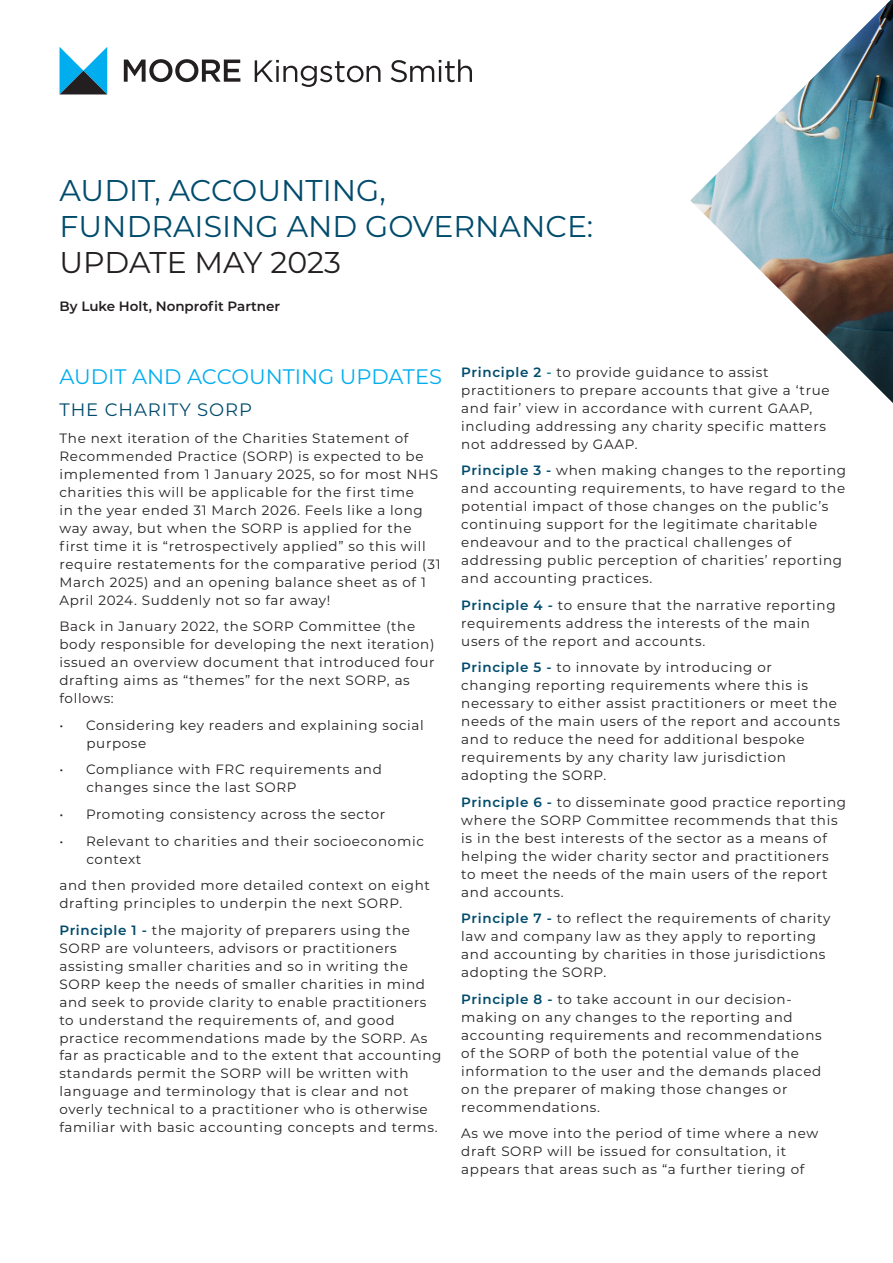
<style>
.page{position:relative;width:893px;height:1263px;background:#fff}
.page>*{position:absolute;margin:0;border:0;box-sizing:border-box;transform-origin:0 0}
.Cover_title{font:30px/36px "Montserrat";color:#004b6c}
.Body{font:21px "Montserrat";color:#00aeef}
.Body-2{font:18px "Montserrat";letter-spacing:.05em;color:#004b6c}
.Body-3{font:13.5px/18px "Montserrat";letter-spacing:.05em;color:#231f20}
.t1{font:600 13.5px "Montserrat";color:#231f20}
.s1{color:#231f20}
.s2{font-weight:600;color:#004b6c}
.s3{font-weight:600;color:#128192}
</style>
<div class="page">
<svg style="left:255px;top:60px;width:125px;height:27px"></svg>
<svg style="left:391px;top:59px;width:81px;height:23px"></svg>
<svg style="left:60px;top:47px;width:47px;height:47px"></svg>
<svg style="left:124px;top:59px;width:116px;height:23px"></svg>
<img style="left:690px;top:0;width:203px;height:403px">
<p class="Cover_title" style="left:60px;top:172px;width:535px">AUDIT, ACCOUNTING,<br>FUNDRAISING AND GOVERNANCE:<br><span class="s1">UPDATE MAY 2023</span></p>
<p class="t1" style="left:60px;top:296px;width:222px">By Luke Holt, Nonprofit Partner</p>
<p class="Body" style="left:59px;top:362px;width:384px">AUDIT AND ACCOUNTING UPDATES</p>
<p class="Body-2" style="left:59px;top:398px;width:194px">THE CHARITY SORP</p>
<p class="Body-3" style="left:59px;top:429px;width:383px">The next iteration of the Charities Statement of Recommended Practice (SORP) is expected to be implemented from 1 January 2025, so for most NHS charities this will be applicable for the first time<br>in the year ended 31 March 2026. Feels like a long way away, but when the SORP is applied for the first time it is “retrospectively applied” so this will require restatements for the comparative period (31<br>March 2025) and an opening balance sheet as of 1<br>April 2024. Suddenly not so far away!</p>
<p class="Body-3" style="left:59px;top:617px;width:377px">Back in January 2022, the SORP Committee (the body responsible for developing the next iteration) issued an overview document that introduced four drafting aims as “themes” for the next SORP, as follows:</p>
<p class="Body-3" style="left:86px;top:716px;width:339px;text-indent:-27px">• Considering key readers and explaining social purpose</p>
<p class="Body-3" style="left:86px;top:760px;width:297px;text-indent:-27px">• Compliance with FRC requirements and changes since the last SORP</p>
<p class="Body-3" style="left:59px;top:805px;width:327px">• Promoting consistency across the sector</p>
<p class="Body-3" style="left:86px;top:831px;width:339px;text-indent:-27px">• Relevant to charities and their socioeconomic context</p>
<p class="Body-3" style="left:59px;top:876px;width:372px">and then provided more detailed context on eight drafting principles to underpin the next SORP.</p>
<p class="Body-3" style="left:59px;top:920px;width:384px"><span class="s2">Principle 1 -</span> the majority of preparers using the SORP are volunteers, advisors or practitioners assisting smaller charities and so in writing the SORP keep the needs of smaller charities in mind and seek to provide clarity to enable practitioners to understand the requirements of, and good practice recommendations made by the SORP. As far as practicable and to the extent that accounting standards permit the SORP will be written with language and terminology that is clear and not overly technical to a practitioner who is otherwise familiar with basic accounting concepts and terms.</p>
<p class="Body-3" style="left:461px;top:362px;width:370px"><span class="s2">Principle 2</span> <span class="s3">-</span> to provide guidance to assist practitioners to prepare accounts that give a ‘true and fair’ view in accordance with current GAAP, including addressing any charity specific matters not addressed by GAAP.</p>
<p class="Body-3" style="left:461px;top:461px;width:386px"><span class="s2">Principle 3 -</span> when making changes to the reporting and accounting requirements, to have regard to the potential impact of those changes on the public’s continuing support for the legitimate charitable endeavour and to the practical challenges of addressing public perception of charities’ reporting and accounting practices.</p>
<p class="Body-3" style="left:461px;top:595px;width:376px"><span class="s2">Principle 4 -</span> to ensure that the narrative reporting requirements address the interests of the main users of the report and accounts.</p>
<p class="Body-3" style="left:461px;top:658px;width:380px"><span class="s2">Principle 5 -</span> to innovate by introducing or changing reporting requirements where this is necessary to either assist practitioners or meet the needs of the main users of the report and accounts and to reduce the need for additional bespoke requirements by any charity law jurisdiction adopting the SORP.</p>
<p class="Body-3" style="left:461px;top:792px;width:386px"><span class="s2">Principle 6 -</span> to disseminate good practice reporting where the SORP Committee recommends that this is in the best interests of the sector as a means of helping the wider charity sector and practitioners to meet the needs of the main users of the report and accounts.</p>
<p class="Body-3" style="left:461px;top:909px;width:371px"><span class="s2">Principle 7 -</span> to reflect the requirements of charity law and company law as they apply to reporting and accounting by charities in those jurisdictions adopting the SORP.</p>
<p class="Body-3" style="left:461px;top:989px;width:362px"><span class="s2">Principle 8 -</span> to take account in our decision&shy;making on any changes to the reporting and accounting requirements and recommendations of the SORP of both the potential value of the information to the user and the demands placed on the preparer of making those changes or recommendations.</p>
<p class="Body-3" style="left:461px;top:1124px;width:359px">As we move into the period of time where a new draft SORP will be issued for consultation, it appears that areas such as “a further tiering of</p>
</div>
